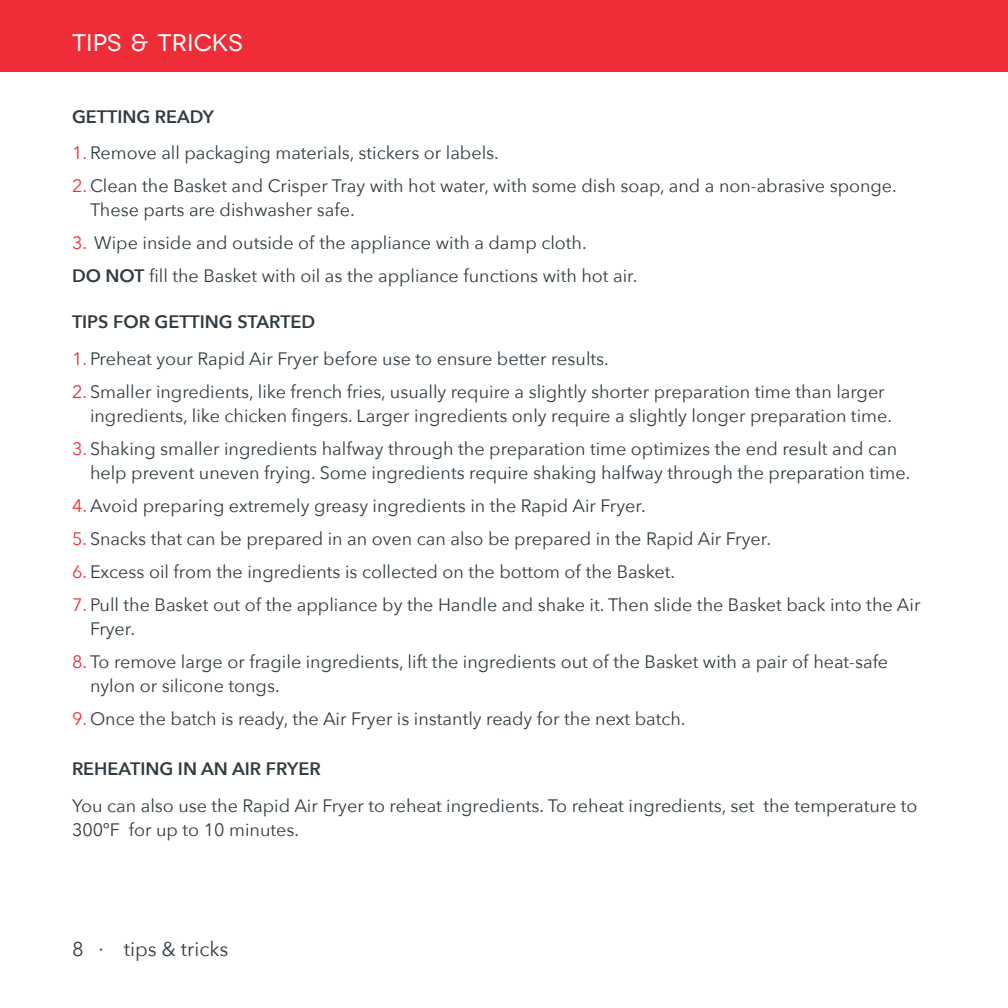
<style>
.page{position:relative;width:1008px;height:1008px;background:#fff}
.page>*{position:absolute;margin:0;border:0;box-sizing:border-box;transform-origin:0 0}
.t1{font:24px "Novecentowide";color:#fff}
.t2{font:20px "Avenir Next";color:#313c42}
.t3{font:18px/24px "Avenir Next";color:#313c42}
.t4{font:600 18px "Avenir Next";color:#313c42}
.s1{color:#ee2d38}
.s2{font-weight:600}
</style>
<div class="page">
<div style="left:0;top:0;width:1008px;height:72px;background:#ee2d38"></div>
<h1 class="t1" style="left:72px;top:28px;width:172px">TIPS &amp; TRICKS</h1>
<p class="t4" style="left:72px;top:101px;width:144px">GETTING READY</p>
<p class="t3" style="left:72px;top:140px;width:428px"><span class="s1">1.</span> Remove all packaging materials, stickers or labels.</p>
<p class="t3" style="left:90px;top:173px;width:808px;text-indent:-18px"><span class="s1">2.</span> Clean the Basket and Crisper Tray with hot water, with some dish soap, and a non-abrasive sponge.<br>These parts are dishwasher safe.</p>
<p class="t3" style="left:72px;top:226px;width:567px;line-height:33px"><span class="s1">3.</span> Wipe inside and outside of the appliance with a damp cloth.<br><span class="s2">DO NOT</span> fill the Basket with oil as the appliance functions with hot air.</p>
<p class="t4" style="left:72px;top:306px;width:245px">TIPS FOR GETTING STARTED</p>
<p class="t3" style="left:72px;top:346px;width:538px"><span class="s1">1.</span> Preheat your Rapid Air Fryer before use to ensure better results.</p>
<p class="t3" style="left:90px;top:379px;width:804px;text-indent:-18px"><span class="s1">2.</span> Smaller ingredients, like french fries, usually require a slightly shorter preparation time than larger ingredients, like chicken fingers. Larger ingredients only require a slightly longer preparation time.</p>
<p class="t3" style="left:90px;top:436px;width:822px;text-indent:-18px"><span class="s1">3.</span> Shaking smaller ingredients halfway through the preparation time optimizes the end result and can help prevent uneven frying. Some ingredients require shaking halfway through the preparation time.</p>
<p class="t3" style="left:72px;top:493px;width:575px"><span class="s1">4.</span> Avoid preparing extremely greasy ingredients in the Rapid Air Fryer.</p>
<p class="t3" style="left:72px;top:526px;width:701px"><span class="s1">5.</span> Snacks that can be prepared in an oven can also be prepared in the Rapid Air Fryer.</p>
<p class="t3" style="left:72px;top:559px;width:605px"><span class="s1">6.</span> Excess oil from the ingredients is collected on the bottom of the Basket.</p>
<p class="t3" style="left:90px;top:592px;width:832px;text-indent:-18px"><span class="s1">7.</span> Pull the Basket out of the appliance by the Handle and shake it. Then slide the Basket back into the Air<br>Fryer.</p>
<p class="t3" style="left:90px;top:649px;width:800px;text-indent:-18px"><span class="s1">8.</span> To remove large or fragile ingredients, lift the ingredients out of the Basket with a pair of heat-safe nylon or silicone tongs.</p>
<p class="t3" style="left:72px;top:706px;width:615px"><span class="s1">9.</span> Once the batch is ready, the Air Fryer is instantly ready for the next batch.</p>
<p class="t4" style="left:72px;top:753px;width:250px">REHEATING IN AN AIR FRYER</p>
<p class="t3" style="left:72px;top:793px;width:847px">You can also use the Rapid Air Fryer to reheat ingredients. To reheat ingredients, set the temperature to<br>300ºF for up to 10 minutes.</p>
<p class="t2" style="left:72px;top:932px;width:158px">8 ∙ tips &amp; tricks</p>
</div>
